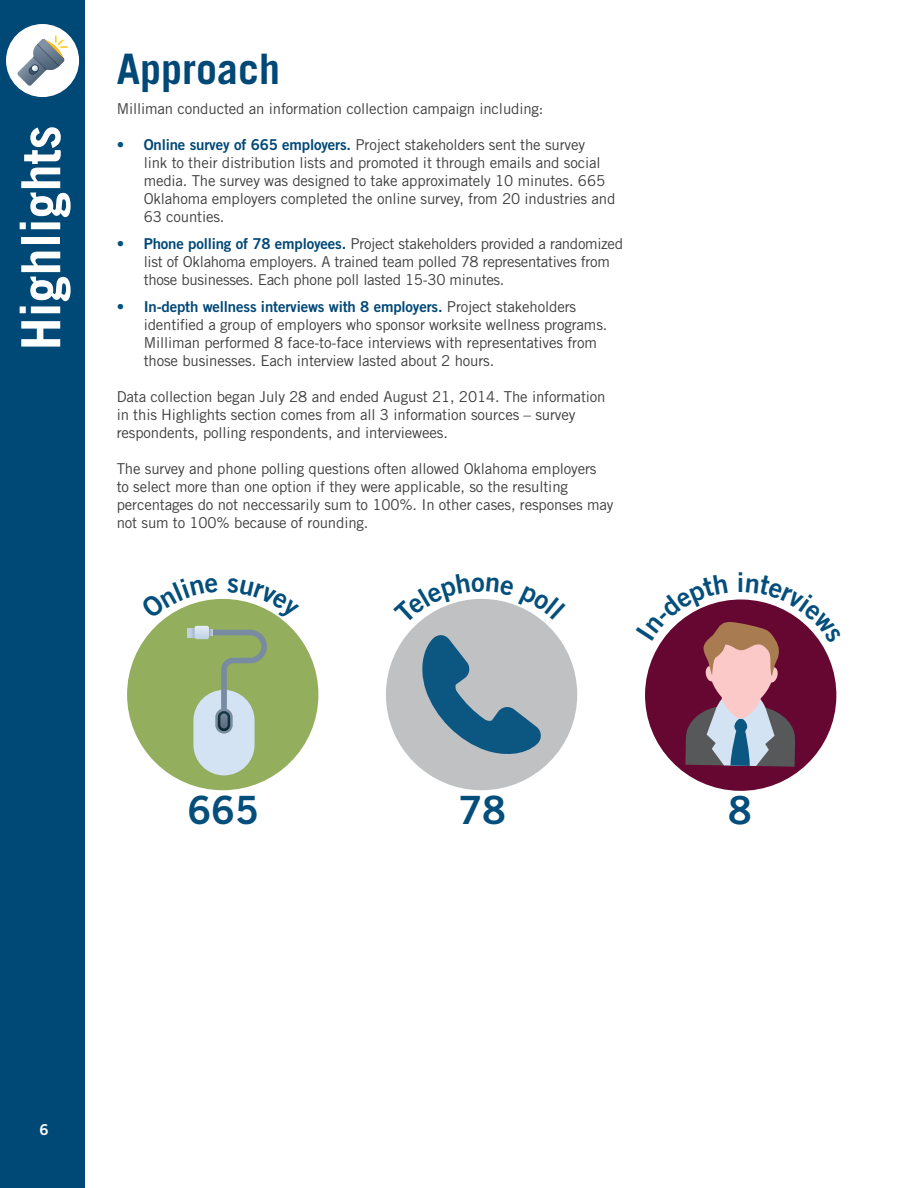
<style>
.page{position:relative;width:918px;height:1188px;background:#fff}
.page>*{position:absolute;margin:0;border:0;box-sizing:border-box;transform-origin:0 0}
.t1{font:700 54px "Trade Gothic LT Std";color:#fff}
.t2{font:700 42px "Trade Gothic LT Std";color:#004876}
.t3{font:39px "Trade Gothic LT Bold Two";color:#044e7b}
.t4{font:27px "Trade Gothic LT Bold Two";color:#044e7b}
.t5{font:15px/18px "Trade Gothic LT Std";letter-spacing:-.01em;color:#3e3e3f}
.t6{font:15px "Trade Gothic LT Std Bd 2";color:#fff}
.s1{font-weight:700;color:#005381}
.s2{font-family:"Trade Gothic LT Std Bd 2";color:#004876}
</style>
<div class="page">
<div style="left:0;top:0;width:85px;height:1188px;background:#004876"></div>
<div style="left:6px;top:24px;width:73px;height:73px;background:#fff;border-radius:50%"></div>
<svg style="left:17px;top:35px;width:51px;height:51px"></svg>
<div style="left:127px;top:599px;width:191px;height:191px;background:#93af5e;border-radius:50%"></div>
<div style="left:193px;top:690px;width:62px;height:85px;background:#d4e3f4;border-radius:31px"></div>
<div style="left:386px;top:599px;width:191px;height:191px;background:#bfc1c2;border-radius:50%"></div>
<svg style="left:422px;top:635px;width:119px;height:119px"></svg>
<svg style="left:645px;top:599px;width:192px;height:192px"></svg>
<svg style="left:140px;top:598px;width:160px;height:136px"></svg>
<svg style="left:418px;top:599px;width:127px;height:24px"></svg>
<h1 class="t1" style="left:8px;top:350px;width:227px;rotate:-90deg">Highlights</h1>
<p class="t2" style="left:117px;top:44px;width:165px">Approach</p>
<p class="t5" style="left:117px;top:100px;width:428px">Milliman conducted an information collection campaign including:</p>
<p class="t5" style="left:144px;top:136px;width:473px;text-indent:-27px"><span class="s1">•</span> <span class="s2">Online survey of 665 employers.</span> Project stakeholders sent the survey<br>link to their distribution lists and promoted it through emails and social media. The survey was designed to take approximately 10 minutes. 665<br>Oklahoma employers completed the online survey, from 20 industries and 63 counties.</p>
<p class="t5" style="left:144px;top:235px;width:481px;text-indent:-27px"><span class="s1">•</span> <span class="s2">Phone polling of 78 employees.</span> Project stakeholders provided a randomized list of Oklahoma employers. A trained team polled 78 representatives from those businesses. Each phone poll lasted 15-30 minutes.</p>
<p class="t5" style="left:144px;top:298px;width:465px;text-indent:-27px"><span class="s1">•</span> <span class="s2">In-depth wellness interviews with 8 employers.</span> Project stakeholders identified a group of employers who sponsor worksite wellness programs.<br>Milliman performed 8 face-to-face interviews with representatives from those businesses. Each interview lasted about 2 hours.</p>
<p class="t5" style="left:117px;top:388px;width:490px">Data collection began July 28 and ended August 21, 2014. The information in this Highlights section comes from all 3 information sources – survey respondents, polling respondents, and interviewees.</p>
<p class="t5" style="left:117px;top:460px;width:498px">The survey and phone polling questions often allowed Oklahoma employers<br>to select more than one option if they were applicable, so the resulting percentages do not neccessarily sum to 100%. In other cases, responses may not sum to 100% because of rounding.</p>
<p class="t3" style="left:187px;top:786px;width:73px">665</p>
<p class="t3" style="left:458px;top:786px;width:49px">78</p>
<p class="t4" style="left:737px;top:565px;width:9px">i</p>
<p class="t6" style="left:39px;top:1120px;width:11px">6</p>
</div>
